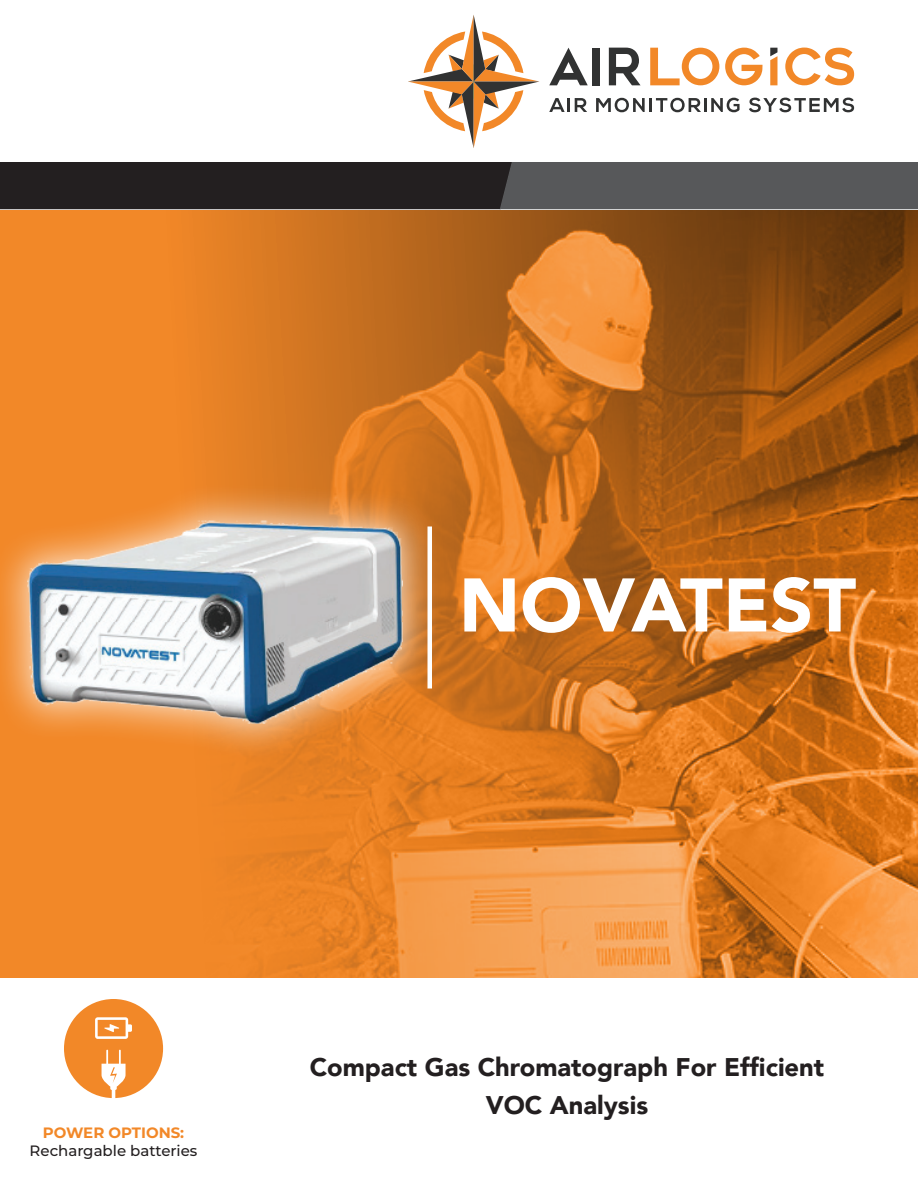
<style>
.page{position:relative;width:918px;height:1188px;background:#fff}
.page>*{position:absolute;margin:0;border:0;box-sizing:border-box;transform-origin:0 0}
.t1{font:900 75px "Avenir";color:#fff}
.t2{font:900 25.5px/37.5px "Avenir";color:#231f20;text-align:center}
.t3{font:500 15px "Montserrat";color:#231f20}
.t4{font:700 15px "Montserrat";color:#f28828}
</style>
<div class="page">
<div style="left:0;top:210px;width:917px;height:768px;background:#f28828"></div>
<img style="left:207px;top:210px;width:710px;height:768px">
<div style="left:0;top:482px;width:441px;height:280px;background:#fff;opacity:.75"></div>
<img style="left:27px;top:434px;width:376px;height:308px">
<svg style="left:0;top:162px;width:918px;height:47px"></svg>
<svg style="left:408px;top:15px;width:131px;height:133px"></svg>
<svg style="left:549px;top:98px;width:38px;height:14px"></svg>
<svg style="left:596px;top:98px;width:49px;height:14px"></svg>
<hr style="left:649px;top:98px;width:3px;height:14px;background:#313232">
<svg style="left:656px;top:98px;width:45px;height:14px"></svg>
<hr style="left:704px;top:98px;width:3px;height:14px;background:#313232">
<svg style="left:711px;top:98px;width:29px;height:14px"></svg>
<svg style="left:749px;top:98px;width:105px;height:14px"></svg>
<div style="left:592px;top:48px;width:8px;height:37px;background:#313232"></div>
<svg style="left:609px;top:48px;width:32px;height:37px"></svg>
<svg style="left:650px;top:48px;width:69px;height:37px"></svg>
<svg style="left:725px;top:48px;width:38px;height:37px"></svg>
<svg style="left:785px;top:48px;width:69px;height:37px"></svg>
<svg style="left:549px;top:48px;width:39px;height:37px"></svg>
<svg style="left:770px;top:48px;width:7px;height:37px"></svg>
<hr style="left:428px;top:526px;width:4px;height:162px;background:#fff">
<div style="left:64px;top:999px;width:99px;height:99px;background:#f28828;border-radius:50%"></div>
<svg style="left:95px;top:1017px;width:37px;height:22px"></svg>
<svg style="left:102px;top:1050px;width:24px;height:48px"></svg>
<h1 class="t1" style="left:459px;top:541px;width:399px">NOVATEST</h1>
<p class="t4" style="left:43px;top:1122px;width:143px">POWER OPTIONS:</p>
<p class="t3" style="left:30px;top:1140px;width:169px">Rechargable batteries</p>
<p class="t2" style="left:310px;top:1048px;width:516px">Compact Gas Chromatograph For Efficient<br>VOC Analysis</p>
</div>
